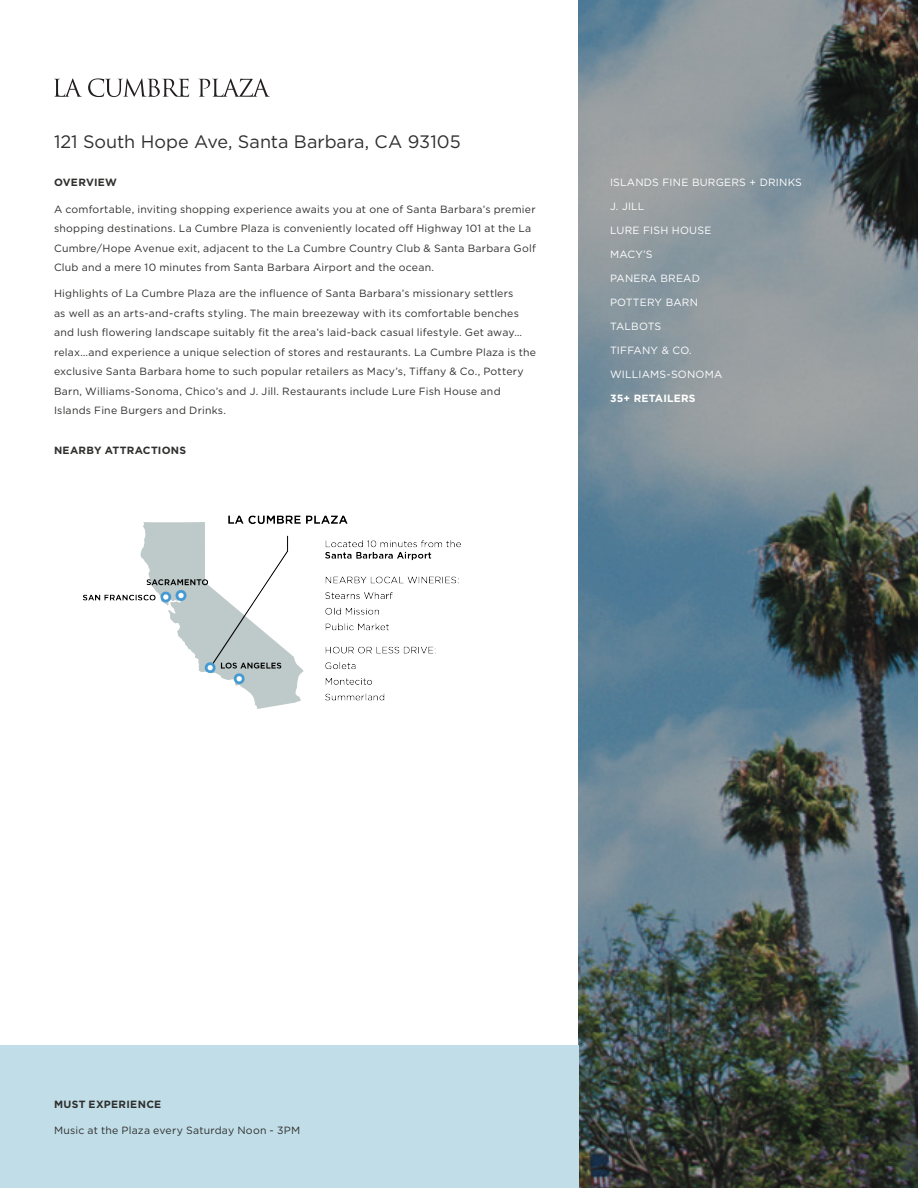
<style>
.page{position:relative;width:918px;height:1188px;background:#fff}
.page>*{position:absolute;margin:0;border:0;box-sizing:border-box;transform-origin:0 0}
.TOURISM_FACT_SHEET{font:18px "Gotham";color:#2e2f2e}
.BODY_COPY{font:10.5px/19.5px "Gotham";letter-spacing:.02em;color:#2f302e}
.STORE_NAMES{font:10.5px "Gotham";letter-spacing:.02em;color:#fff}
.BODY_COPY-2{font:700 10.5px "Gotham";letter-spacing:.025em;color:#2f302e}
.HEADLINES{font:700 10.5px "Gotham";letter-spacing:.03em;color:#2f302e}
.STORE_NAMES-2{font:700 10.5px "Gotham";letter-spacing:.02em;color:#fff}
</style>
<div class="page">
<img style="left:579px;top:0;width:339px;height:1188px">
<img style="left:83px;top:515px;width:378px;height:194px">
<svg style="left:54px;top:78px;width:28px;height:19px"></svg>
<svg style="left:88px;top:78px;width:101px;height:19px"></svg>
<svg style="left:199px;top:78px;width:71px;height:19px"></svg>
<div style="left:0;top:1045px;width:579px;height:143px;background:#c1dde8"></div>
<p class="TOURISM_FACT_SHEET" style="left:54px;top:130px;width:408px">121 South Hope Ave, Santa Barbara, CA 93105</p>
<p class="BODY_COPY-2" style="left:54px;top:176px;width:65px">OVERVIEW</p>
<p class="BODY_COPY" style="left:54px;top:199px;width:483px">A comfortable, inviting shopping experience awaits you at one of Santa Barbara’s premier shopping destinations. La Cumbre Plaza is conveniently located off Highway 101 at the La Cumbre/Hope Avenue exit, adjacent to the La Cumbre Country Club &amp; Santa Barbara Golf Club and a mere 10 minutes from Santa Barbara Airport and the ocean.</p>
<p class="BODY_COPY" style="left:54px;top:284px;width:484px">Highlights of La Cumbre Plaza are the influence of Santa Barbara’s missionary settlers<br>as well as an arts-and-crafts styling. The main breezeway with its comfortable benches and lush flowering landscape suitably fit the area’s laid-back casual lifestyle. Get away… relax…and experience a unique selection of stores and restaurants. La Cumbre Plaza is the exclusive Santa Barbara home to such popular retailers as Macy’s, Tiffany &amp; Co., Pottery Barn, Williams-Sonoma, Chico’s and J. Jill. Restaurants include Lure Fish House and Islands Fine Burgers and Drinks.</p>
<p class="BODY_COPY-2" style="left:54px;top:443px;width:134px">NEARBY ATTRACTIONS</p>
<p class="STORE_NAMES" style="left:610px;top:176px;width:194px">ISLANDS FINE BURGERS + DRINKS</p>
<p class="STORE_NAMES" style="left:610px;top:200px;width:36px">J. JILL</p>
<p class="STORE_NAMES" style="left:610px;top:224px;width:103px">LURE FISH HOUSE</p>
<p class="STORE_NAMES" style="left:610px;top:248px;width:44px">MACY’S</p>
<p class="STORE_NAMES" style="left:610px;top:272px;width:91px">PANERA BREAD</p>
<p class="STORE_NAMES" style="left:610px;top:296px;width:89px">POTTERY BARN</p>
<p class="STORE_NAMES" style="left:610px;top:320px;width:53px">TALBOTS</p>
<p class="STORE_NAMES" style="left:610px;top:344px;width:83px">TIFFANY &amp; CO.</p>
<p class="STORE_NAMES" style="left:610px;top:368px;width:114px">WILLIAMS-SONOMA</p>
<p class="STORE_NAMES-2" style="left:610px;top:392px;width:87px">35+ RETAILERS</p>
<p class="HEADLINES" style="left:54px;top:1097px;width:109px">MUST EXPERIENCE</p>
<p class="BODY_COPY" style="left:54px;top:1120px;width:248px">Music at the Plaza every Saturday Noon - 3PM</p>
</div>
